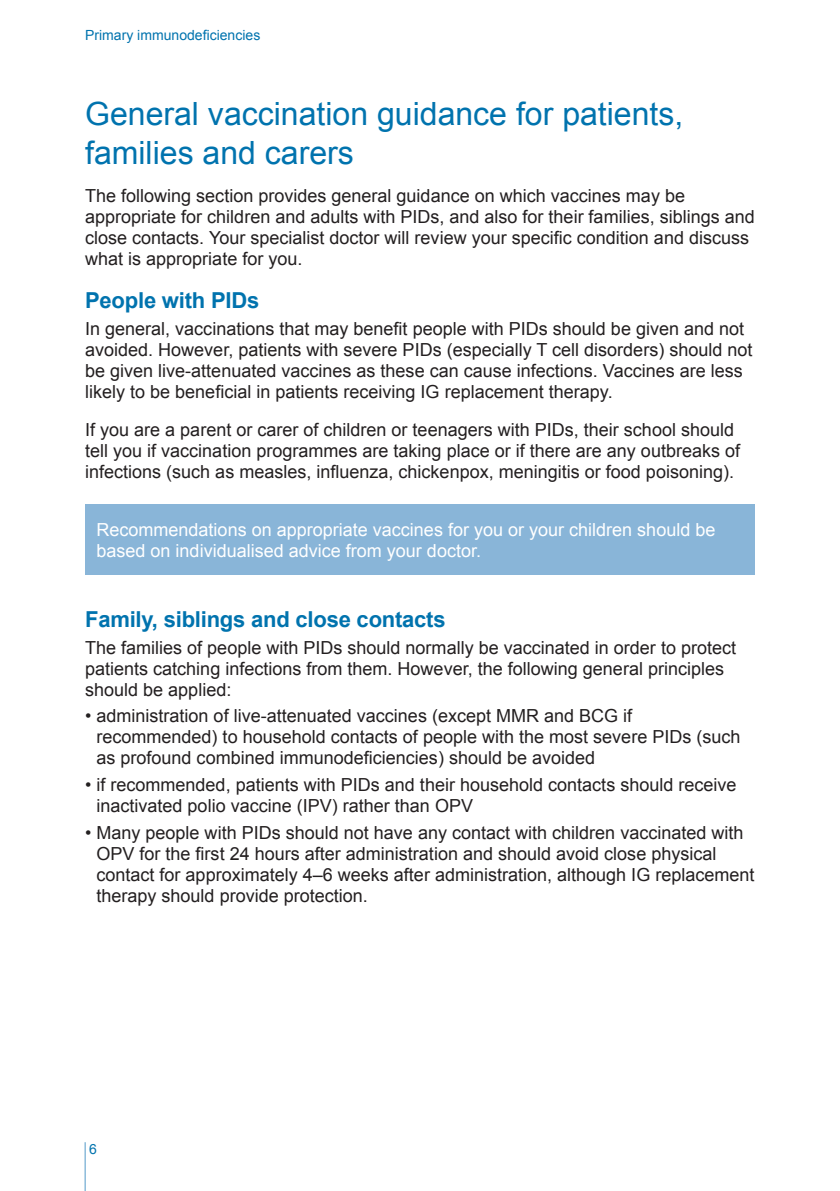
<style>
.page{position:relative;width:840px;height:1191px;background:#fff}
.page>*{position:absolute;margin:0;border:0;box-sizing:border-box;transform-origin:0 0}
.txt{font:32px/38.4px "Arial";color:#0073ae}
.titulo2{font:700 22px "Arial";letter-spacing:-.01em;color:#0073ae}
.txt-2{font:18px/21px "Arial";color:#231f20}
.txt-3{font:18px/21px "Arial";color:#fff}
.t1{font:14px "Arial";color:#0073ae}
</style>
<div class="page">
<hr style="left:85px;top:1142px;width:1px;height:49px;background:#529ac8">
<div style="left:85px;top:504px;width:669px;height:71px;background:#89b5d8"></div>
<p class="t1" style="left:85px;top:25px;width:177px">Primary immunodeficiencies</p>
<p class="txt" style="left:85px;top:95px;width:599px">General vaccination guidance for patients, families and carers</p>
<p class="txt-2" style="left:85px;top:185px;width:670px">The following section provides general guidance on which vaccines may be appropriate for children and adults with PIDs, and also for their families, siblings and close contacts. Your specialist doctor will review your specific condition and discuss what is appropriate for you.</p>
<p class="titulo2" style="left:85px;top:286px;width:175px">People with PIDs</p>
<p class="txt-2" style="left:85px;top:318px;width:668px">In general, vaccinations that may benefit people with PIDs should be given and not avoided. However, patients with severe PIDs (especially T cell disorders) should not be given live-attenuated vaccines as these can cause infections. Vaccines are less likely to be beneficial in patients receiving IG replacement therapy.</p>
<p class="txt-2" style="left:85px;top:419px;width:656px">If you are a parent or carer of children or teenagers with PIDs, their school should tell you if vaccination programmes are taking place or if there are any outbreaks of infections (such as measles, influenza, chickenpox, meningitis or food poisoning).</p>
<p class="txt-3" style="left:96px;top:519px;width:620px">Recommendations on appropriate vaccines for you or your children should be based on individualised advice from your doctor.</p>
<p class="titulo2" style="left:85px;top:605px;width:362px">Family, siblings and close contacts</p>
<p class="txt-2" style="left:85px;top:637px;width:652px">The families of people with PIDs should normally be vaccinated in order to protect patients catching infections from them. However, the following general principles should be applied:</p>
<p class="txt-2" style="left:96px;top:706px;width:645px;text-indent:-11px">• administration of live-attenuated vaccines (except MMR and BCG if recommended) to household contacts of people with the most severe PIDs (such as profound combined immunodeficiencies) should be avoided</p>
<p class="txt-2" style="left:96px;top:774px;width:641px;text-indent:-11px">• if recommended, patients with PIDs and their household contacts should receive inactivated polio vaccine (IPV) rather than OPV</p>
<p class="txt-2" style="left:96px;top:822px;width:659px;text-indent:-11px">• Many people with PIDs should not have any contact with children vaccinated with OPV for the first 24 hours after administration and should avoid close physical contact for approximately 4–6 weeks after administration, although IG replacement therapy should provide protection.</p>
<p class="t1" style="left:89px;top:1140px;width:9px">6</p>
</div>
